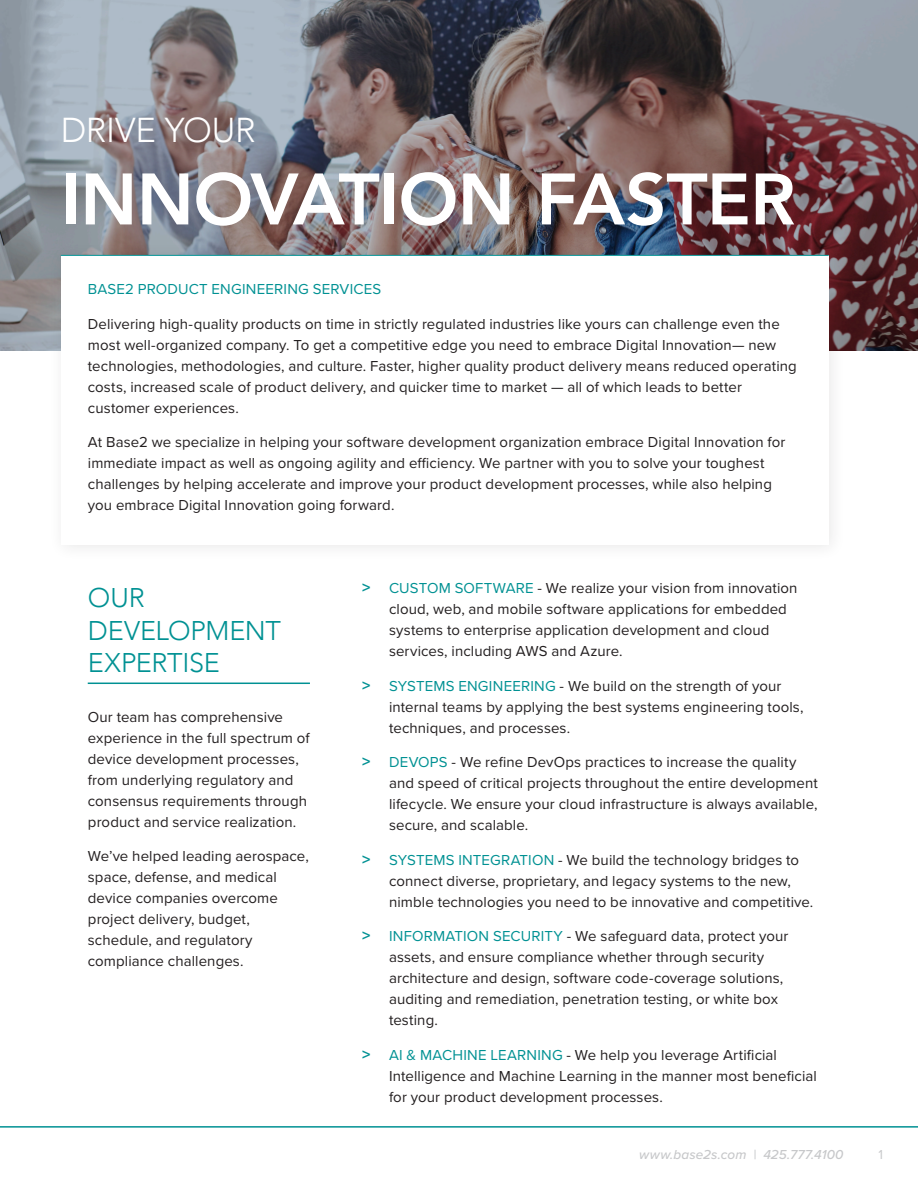
<style>
.page{position:relative;width:918px;height:1188px;background:#fff}
.page>*{position:absolute;margin:0;border:0;box-sizing:border-box;transform-origin:0 0}
.WP_Title{font:800 72px "Avenir";letter-spacing:-.01em;color:#fff}
.Section_Header{font:300 34.5px "Avenir";letter-spacing:-.005em;color:#fff}
.Sidebar_Title{font:300 27px/32.4px "Avenir";letter-spacing:-.005em;color:#009193}
.Bullets{font:15px/21px "Proxima Nova";letter-spacing:.005em;color:#231f20}
.t1{font:15px "Proxima Nova";letter-spacing:.01em;color:#009193}
.t2{font:italic 500 13.5px "Proxima Nova";letter-spacing:.01em;color:#c7c8ca}
.t3{font:13.5px "Proxima Nova";color:#c7c8ca}
.s1{font-weight:700;font-size:16.5px;color:#009193}
.s2{color:#009193}
</style>
<div class="page">
<hr style="left:88px;top:683px;width:222px;height:1px;background:#009193">
<hr style="left:0;top:1126px;width:918px;height:2px;background:#009193">
<img style="left:0;top:0;width:918px;height:351px">
<div style="left:48px;top:242px;width:798px;height:320px;background:#231f20;opacity:.1"></div>
<div style="left:61px;top:255px;width:768px;height:290px;background:#fff"></div>
<hr style="left:61px;top:255px;width:768px;height:1px;background:#009193">
<p class="Section_Header" style="left:61px;top:110px;width:196px">DRIVE YOUR</p>
<p class="WP_Title" style="left:61px;top:143px;width:736px">INNOVATION FASTER</p>
<p class="t1" style="left:88px;top:278px;width:295px">BASE2 PRODUCT ENGINEERING SERVICES</p>
<p class="Bullets" style="left:88px;top:312px;width:710px">Delivering high-quality products on time in strictly regulated industries like yours can challenge even the most well-organized company. To get a competitive edge you need to embrace Digital Innovation— new technologies, methodologies, and culture. Faster, higher quality product delivery means reduced operating costs, increased scale of product delivery, and quicker time to market — all of which leads to better customer experiences.</p>
<p class="Bullets" style="left:88px;top:431px;width:699px">At Base2 we specialize in helping your software development organization embrace Digital Innovation for immediate impact as well as ongoing agility and efficiency. We partner with you to solve your toughest challenges by helping accelerate and improve your product development processes, while also helping you embrace Digital Innovation going forward.</p>
<p class="Sidebar_Title" style="left:88px;top:582px;width:195px">OUR<br>DEVELOPMENT<br>EXPERTISE</p>
<p class="Bullets" style="left:88px;top:706px;width:223px">Our team has comprehensive experience in the full spectrum of device development processes, from underlying regulatory and consensus requirements through product and service realization.</p>
<p class="Bullets" style="left:88px;top:845px;width:222px">We’ve helped leading aerospace, space, defense, and medical device companies overcome project delivery, budget, schedule, and regulatory compliance challenges.</p>
<p class="Bullets" style="left:389px;top:577px;width:410px;text-indent:-27px"><span class="s1">&gt;</span> <span class="s2">CUSTOM SOFTWARE</span> - We realize your vision from innovation cloud, web, and mobile software applications for embedded systems to enterprise application development and cloud services, including AWS and Azure.</p>
<p class="Bullets" style="left:389px;top:675px;width:416px;text-indent:-27px"><span class="s1">&gt;</span> <span class="s2">SYSTEMS ENGINEERING</span> - We build on the strength of your internal teams by applying the best systems engineering tools, techniques, and processes.</p>
<p class="Bullets" style="left:389px;top:751px;width:430px;text-indent:-27px"><span class="s1">&gt;</span> <span class="s2">DEVOPS</span> - We refine DevOps practices to increase the quality and speed of critical projects throughout the entire development lifecycle. We ensure your cloud infrastructure is always available, secure, and scalable.</p>
<p class="Bullets" style="left:389px;top:849px;width:426px;text-indent:-27px"><span class="s1">&gt;</span> <span class="s2">SYSTEMS INTEGRATION</span> - We build the technology bridges to connect diverse, proprietary, and legacy systems to the new, nimble technologies you need to be innovative and competitive.</p>
<p class="Bullets" style="left:389px;top:925px;width:401px;text-indent:-27px"><span class="s1">&gt;</span> <span class="s2">INFORMATION SECURITY</span> - We safeguard data, protect your assets, and ensure compliance whether through security architecture and design, software code-coverage solutions, auditing and remediation, penetration testing, or white box testing.</p>
<p class="Bullets" style="left:389px;top:1044px;width:429px;text-indent:-27px"><span class="s1">&gt;</span> <span class="s2">AI &amp; MACHINE LEARNING</span> - We help you leverage Artificial<br>Intelligence and Machine Learning in the manner most beneficial for your product development processes.</p>
<p class="t2" style="left:639px;top:1145px;width:206px">www.base2s.com | 425.777.4100</p>
<p class="t3" style="left:878px;top:1145px;width:6px">1</p>
</div>
